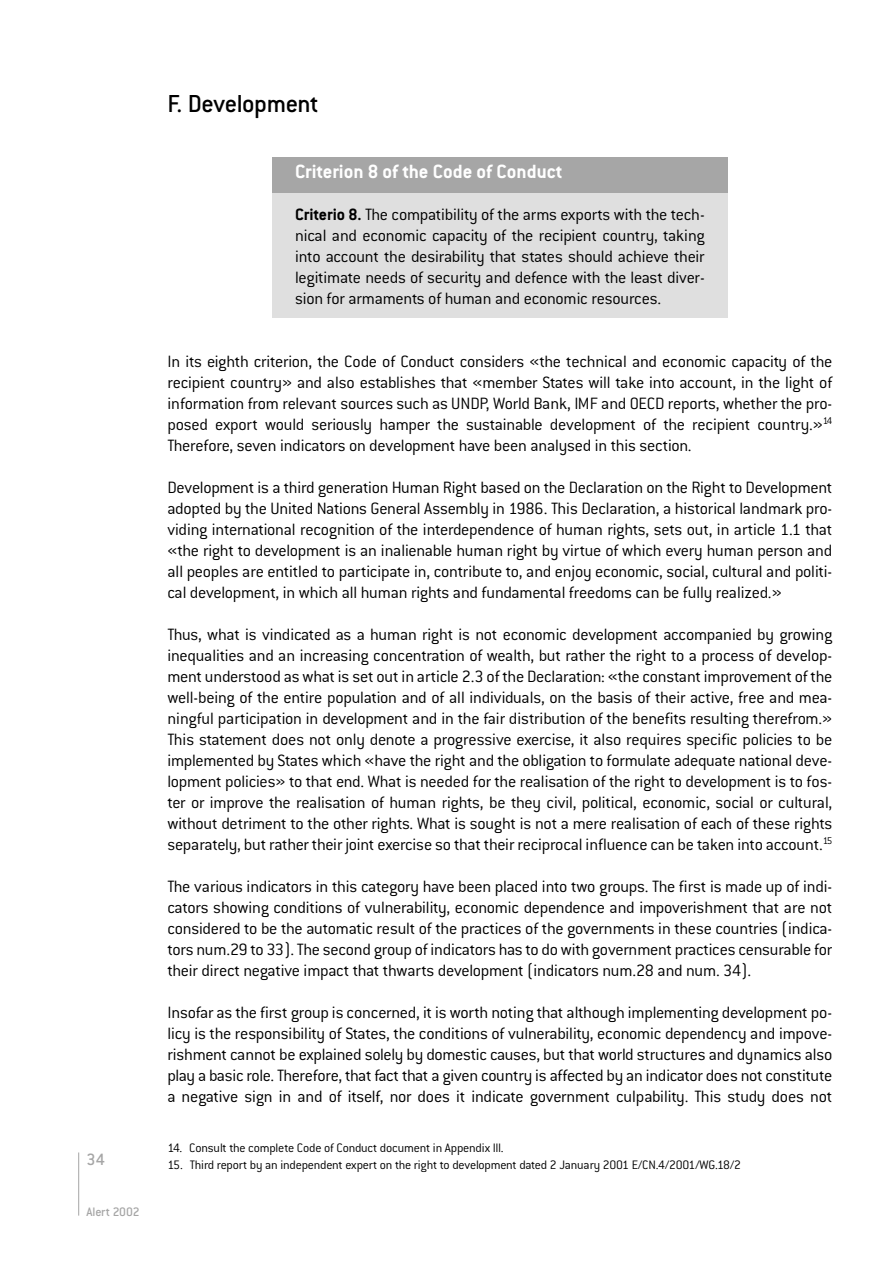
<style>
.page{position:relative;width:893px;height:1263px;background:#fff}
.page>*{position:absolute;margin:0;border:0;box-sizing:border-box;transform-origin:0 0}
.t1{font:500 27px "Conduit ITC";letter-spacing:-.015em;color:#000}
.t2{font:700 21px "Conduit ITC";color:#fff}
.t3{font:300 18px/21px "Conduit ITC";letter-spacing:-.015em;color:#000;text-align:justify}
.t4{font:500 18px "Conduit ITC";color:#a6a6a6}
.t5{font:300 13.5px "Conduit ITC";letter-spacing:-.015em;color:#000}
.t6{font:500 13.5px "Conduit ITC";letter-spacing:-.015em;color:#a6a6a6}
.s1{font-weight:700}
</style>
<div class="page">
<div style="left:272px;top:157px;width:455px;height:37px;background:#a6a6a6"></div>
<div style="left:272px;top:194px;width:455px;height:124px;background:#dfdfdf"></div>
<hr style="left:78px;top:1152px;width:1px;height:64px;background:#a6a6a6">
<p class="t4" style="left:87px;top:1148px;width:20px">34</p>
<p class="t6" style="left:87px;top:1203px;width:55px">Alert 2002</p>
<h1 class="t1" style="left:167px;top:87px;width:153px">F. Development</h1>
<p class="t2" style="left:295px;top:159px;width:269px">Criterion 8 of the Code of Conduct</p>
<p class="t3" style="left:295px;top:203px;width:411px"><span class="s1">Criterio 8.</span> The compatibility of the arms exports with the tech&shy;nical and economic capacity of the recipient country, taking into account the desirability that states should achieve their legitimate needs of security and defence with the least diver&shy;sion for armaments of human and economic resources.</p>
<p class="t3" style="left:167px;top:350px;width:666px">In its eighth criterion, the Code of Conduct considers «the technical and economic capacity of the recipient country» and also establishes that «member States will take into account, in the light of information from relevant sources such as UNDP, World Bank, IMF and OECD reports, whether the pro&shy;posed export would seriously hamper the sustainable development of the recipient country.»<sup>14<br></sup>Therefore, seven indicators on development have been analysed in this section.</p>
<p class="t3" style="left:167px;top:476px;width:666px">Development is a third generation Human Right based on the Declaration on the Right to Development adopted by the United Nations General Assembly in 1986. This Declaration, a historical landmark pro&shy;viding international recognition of the interdependence of human rights, sets out, in article 1.1 that «the right to development is an inalienable human right by virtue of which every human person and all peoples are entitled to participate in, contribute to, and enjoy economic, social, cultural and politi&shy;cal development, in which all human rights and fundamental freedoms can be fully realized.»</p>
<p class="t3" style="left:167px;top:623px;width:666px">Thus, what is vindicated as a human right is not economic development accompanied by growing inequalities and an increasing concentration of wealth, but rather the right to a process of develop&shy;ment understood as what is set out in article 2.3 of the Declaration: «the constant improvement of the well-being of the entire population and of all individuals, on the basis of their active, free and mea&shy;ningful participation in development and in the fair distribution of the benefits resulting therefrom.» This statement does not only denote a progressive exercise, it also requires specific policies to be implemented by States which «have the right and the obligation to formulate adequate national deve&shy;lopment policies» to that end. What is needed for the realisation of the right to development is to fos&shy;ter or improve the realisation of human rights, be they civil, political, economic, social or cultural, without detriment to the other rights. What is sought is not a mere realisation of each of these rights separately, but rather their joint exercise so that their reciprocal influence can be taken into account.<sup>15</sup></p>
<p class="t3" style="left:167px;top:875px;width:666px">The various indicators in this category have been placed into two groups. The first is made up of indi&shy;cators showing conditions of vulnerability, economic dependence and impoverishment that are not considered to be the automatic result of the practices of the governments in these countries (indica&shy;tors num.29 to 33). The second group of indicators has to do with government practices censurable for their direct negative impact that thwarts development (indicators num.28 and num. 34).</p>
<p class="t3" style="left:167px;top:1001px;width:666px">Insofar as the first group is concerned, it is worth noting that although implementing development po&shy;licy is the responsibility of States, the conditions of vulnerability, economic dependency and impove&shy;rishment cannot be explained solely by domestic causes, but that world structures and dynamics also play a basic role. Therefore, that fact that a given country is affected by an indicator does not constitute a negative sign in and of itself, nor does it indicate government culpability. This study does not</p>
<p class="t5" style="left:167px;top:1140px;width:338px">14. Consult the complete Code of Conduct document in Appendix III.</p>
<p class="t5" style="left:167px;top:1156px;width:575px">15. Third report by an independent expert on the right to development dated 2 January 2001 E/CN.4/2001/WG.18/2</p>
</div>
